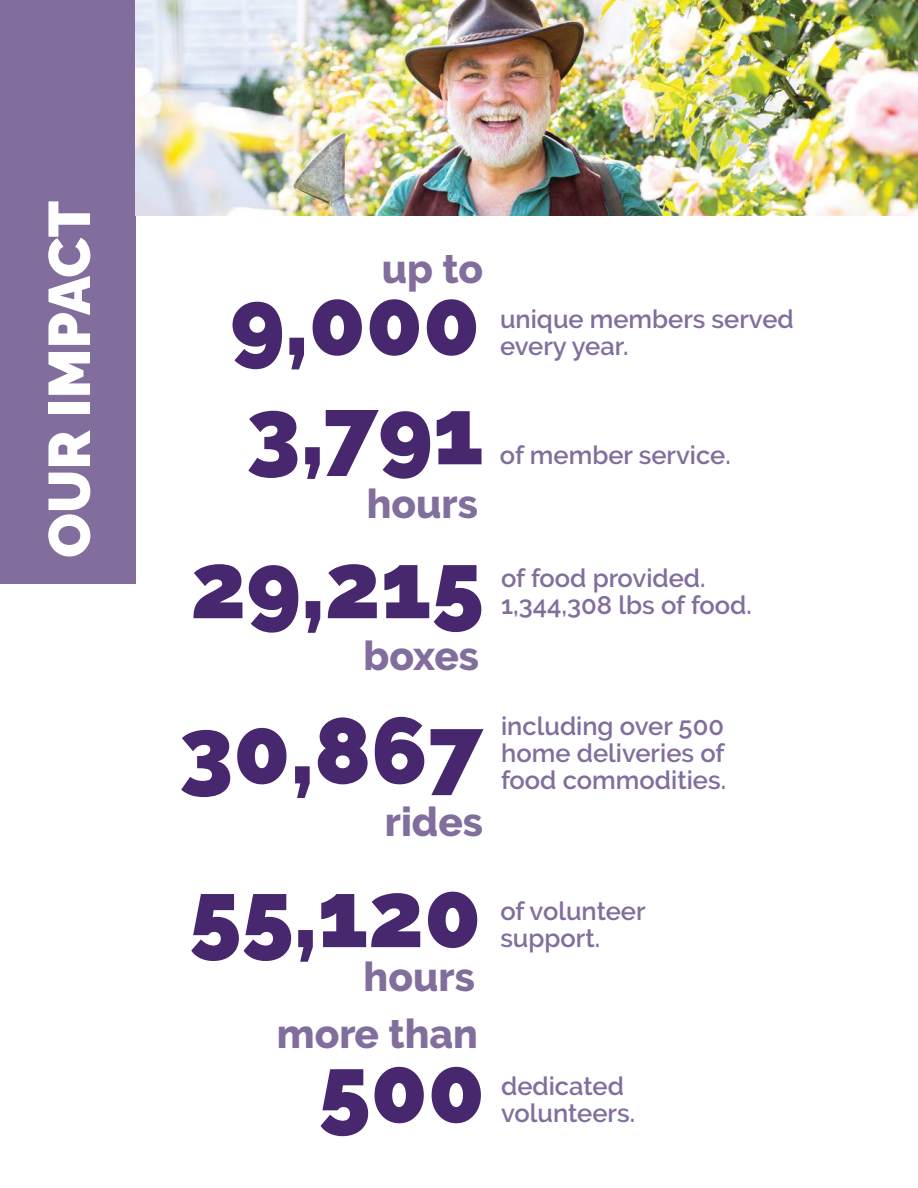
<style>
.page{position:relative;width:918px;height:1188px;background:#fff}
.page>*{position:absolute;margin:0;border:0;box-sizing:border-box;transform-origin:0 0}
.t1{font:900 93px "Raleway";color:#47276e}
.t2{font:900 58.5px "Raleway";color:#fff}
.t3{font:800 40.5px "Raleway";color:#826e9d}
.t4{font:600 25.5px/27px "Raleway";color:#826e9d}
</style>
<div class="page">
<div style="left:0;top:0;width:136px;height:583px;background:#826e9d"></div>
<img style="left:136px;top:0;width:782px;height:216px">
<h2 class="t2" style="left:42px;top:558px;width:359px;rotate:-90deg">OUR IMPACT</h2>
<h3 class="t3" style="left:382px;top:253px;width:103px">up to</h3>
<h1 class="t1" style="left:230px;top:279px;width:251px">9,000</h1>
<h1 class="t1" style="left:246px;top:389px;width:239px">3,791</h1>
<h3 class="t3" style="left:367px;top:488px;width:113px">hours</h3>
<h1 class="t1" style="left:191px;top:542px;width:295px">29,215</h1>
<h3 class="t3" style="left:364px;top:640px;width:117px">boxes</h3>
<p class="t4" style="left:500px;top:307px;width:295px">unique members served every year.</p>
<p class="t4" style="left:500px;top:443px;width:232px">of member service.</p>
<p class="t4" style="left:501px;top:566px;width:252px">of food provided.<br>1,344,308 lbs of food.</p>
<h1 class="t1" style="left:179px;top:708px;width:305px">30,867</h1>
<h3 class="t3" style="left:385px;top:806px;width:100px">rides</h3>
<p class="t4" style="left:501px;top:714px;width:226px;text-align:justify">including over 500 home deliveries of food commodities.</p>
<h1 class="t1" style="left:189px;top:871px;width:294px">55,120</h1>
<h3 class="t3" style="left:364px;top:961px;width:113px">hours</h3>
<h3 class="t3" style="left:277px;top:1018px;width:203px">more than</h3>
<h1 class="t1" style="left:318px;top:1047px;width:168px">500</h1>
<p class="t4" style="left:500px;top:899px;width:147px">of volunteer support.</p>
<p class="t4" style="left:501px;top:1074px;width:136px">dedicated volunteers.</p>
</div>
